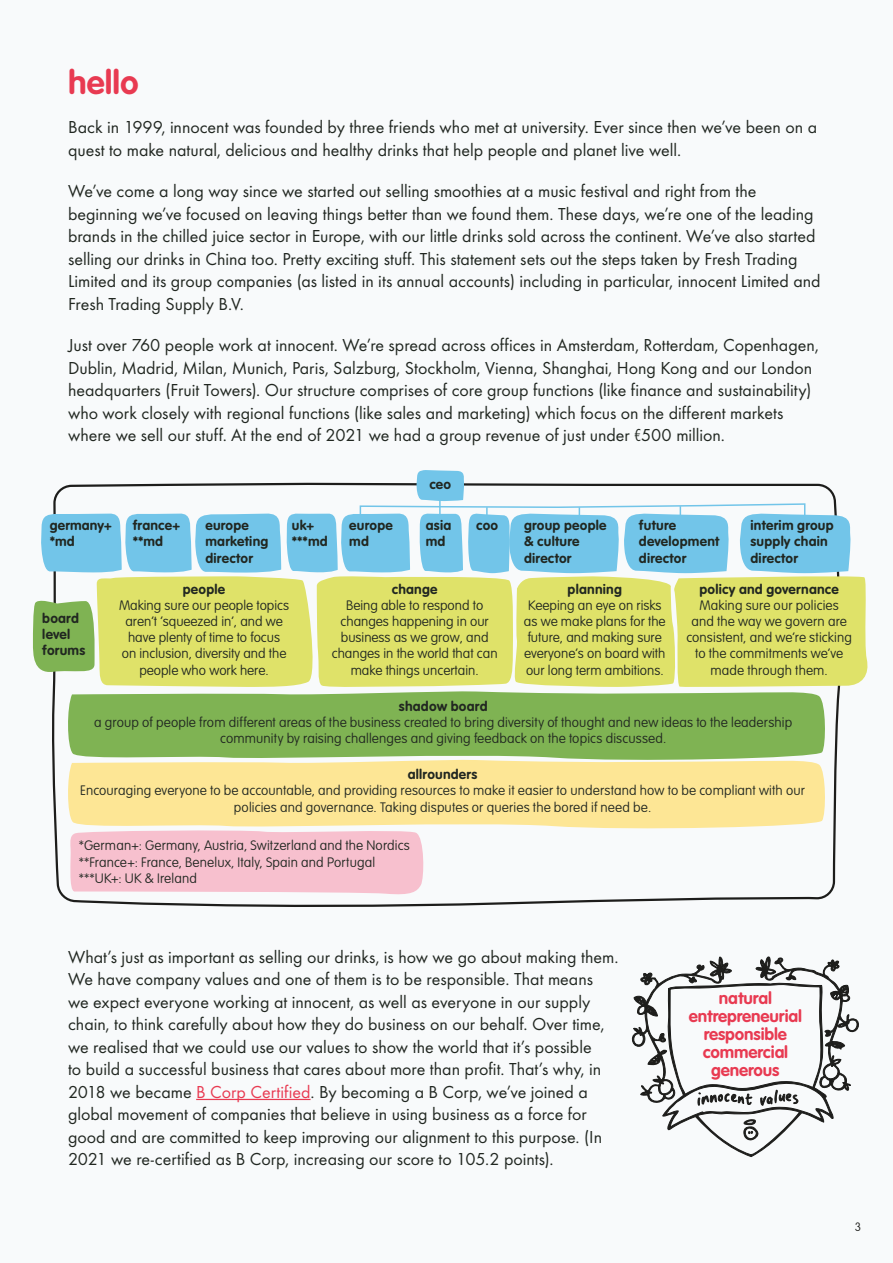
<style>
.page{position:relative;width:893px;height:1263px;background:#f8fafb}
.page>*{position:absolute;margin:0;border:0;box-sizing:border-box;transform-origin:0 0}
.Heading_2___berry{font:700 33px "innocentheadline";color:#e83a51}
.Body___black{font:18px/22.5px "innocentbook";color:#212721}
.t1{font:700 16.8px "innocentheadline";letter-spacing:-.01em;color:#e83a51}
.Body___supporting_vi{font:100 13.5px/16.2px "innocentheadline";letter-spacing:.005em;color:#212721;text-align:center}
.Heading___supporting{font:700 13.5px/16.2px "innocentheadline";letter-spacing:.015em;color:#212721}
.t2{font:100 12px "innocentheadline";color:#1d1d1b}
.s1{font-family:"Futura New Cond"}
.s2{color:#e83a51}
</style>
<div class="page">
<hr style="left:196px;top:1099px;width:115px;height:1px;background:#e83a51">
<svg style="left:52px;top:688px;width:788px;height:219px"></svg>
<svg style="left:68px;top:831px;width:357px;height:65px;background:#f7c4d1"></svg>
<svg style="left:67px;top:690px;width:759px;height:69px;background:#88b860"></svg>
<svg style="left:67px;top:759px;width:759px;height:72px;background:#fce8a0"></svg>
<svg style="left:33px;top:470px;width:835px;height:218px"></svg>
<svg style="left:631px;top:957px;width:228px;height:200px"></svg>
<p class="Heading_2___berry" style="left:68px;top:63px;width:72px">hello</p>
<p class="Body___black" style="left:68px;top:116px;width:751px">Back in 1999, innocent was founded by three friends who met at university. Ever since then we’ve been on a quest to make natural, delicious and healthy drinks that help people and planet live well.</p>
<p class="Body___black" style="left:68px;top:180px;width:754px">We’ve come a long way since we started out selling smoothies at a music festival and right from the beginning we’ve focused on leaving things better than we found them. These days, we’re one of the leading brands in the chilled juice sector in Europe, with our little drinks sold across the continent. We’ve also started selling our drinks in China too. Pretty exciting stuff. This statement sets out the steps taken by Fresh Trading Limited and its group companies (as listed in its annual accounts) including in particular, innocent Limited and Fresh Trading Supply B.V.</p>
<p class="Body___black" style="left:68px;top:334px;width:752px">Just over 760 people work at innocent. We’re spread across offices in Amsterdam, Rotterdam, Copenhagen, Dublin, Madrid, Milan, Munich, Paris, Salzburg, Stockholm, Vienna, Shanghai, Hong Kong and our London headquarters (Fruit Towers). Our structure comprises of core group functions (like finance and sustainability) who work closely with regional functions (like sales and marketing) which focus on the different markets where we sell our stuff. At the end of 2021 we had a group revenue of just under <span class="s1">€</span>500 million.</p>
<p class="Heading___supporting" style="left:429px;top:476px;width:23px">ceo</p>
<p class="Heading___supporting" style="left:50px;top:517px;width:64px">germany+</p>
<p class="Heading___supporting" style="left:50px;top:533px;width:26px">*md</p>
<p class="Heading___supporting" style="left:133px;top:517px;width:49px">france+ **md</p>
<p class="Heading___supporting" style="left:205px;top:517px;width:45px">europe</p>
<p class="Heading___supporting" style="left:205px;top:533px;width:64px">marketing</p>
<p class="Heading___supporting" style="left:205px;top:549px;width:49px">director</p>
<p class="Heading___supporting" style="left:292px;top:517px;width:24px">uk+</p>
<p class="Heading___supporting" style="left:292px;top:533px;width:37px">***md</p>
<p class="Heading___supporting" style="left:349px;top:517px;width:45px">europe</p>
<p class="Heading___supporting" style="left:349px;top:533px;width:21px">md</p>
<p class="Heading___supporting" style="left:426px;top:517px;width:27px">asia</p>
<p class="Heading___supporting" style="left:426px;top:533px;width:21px">md</p>
<p class="Heading___supporting" style="left:476px;top:517px;width:23px">coo</p>
<p class="Heading___supporting" style="left:524px;top:517px;width:84px">group people &amp; culture</p>
<p class="Heading___supporting" style="left:524px;top:549px;width:49px">director</p>
<p class="Heading___supporting" style="left:639px;top:517px;width:39px">future</p>
<p class="Heading___supporting" style="left:639px;top:533px;width:82px">development</p>
<p class="Heading___supporting" style="left:639px;top:549px;width:49px">director</p>
<p class="Heading___supporting" style="left:750px;top:517px;width:85px">interim group</p>
<p class="Heading___supporting" style="left:750px;top:533px;width:79px">supply chain</p>
<p class="Heading___supporting" style="left:750px;top:549px;width:49px">director</p>
<p class="Heading___supporting" style="left:42px;top:610px;width:45px">board level forums</p>
<p class="Heading___supporting" style="left:183px;top:580px;width:44px">people</p>
<p class="Body___supporting_vi" style="left:119px;top:597px;width:172px">Making sure our people topics aren’t ‘squeezed in’, and we have plenty of time to focus<br>on inclusion, diversity and the people who work here.</p>
<p class="Heading___supporting" style="left:392px;top:580px;width:47px">change</p>
<p class="Body___supporting_vi" style="left:332px;top:597px;width:167px">Being able to respond to changes happening in our business as we grow, and changes in the world that can make things uncertain.</p>
<p class="Heading___supporting" style="left:568px;top:580px;width:56px">planning</p>
<p class="Body___supporting_vi" style="left:524px;top:597px;width:143px">Keeping an eye on risks as we make plans for the future, and making sure everyone’s on board with our long term ambitions.</p>
<p class="Heading___supporting" style="left:699px;top:580px;width:141px">policy and governance</p>
<p class="Body___supporting_vi" style="left:686px;top:597px;width:167px">Making sure our policies<br>and the way we govern are consistent, and we’re sticking to the commitments we’ve made through them.</p>
<p class="Heading___supporting" style="left:399px;top:698px;width:90px">shadow board</p>
<p class="Body___supporting_vi" style="left:94px;top:714px;width:700px">a group of people from different areas of the business created to bring diversity of thought and new ideas to the leadership community by raising challenges and giving feedback on the topics discussed.</p>
<p class="Heading___supporting" style="left:408px;top:766px;width:71px">allrounders</p>
<p class="Body___supporting_vi" style="left:80px;top:782px;width:726px">Encouraging everyone to be accountable, and providing resources to make it easier to understand how to be compliant with our policies and governance. Taking disputes or queries the bored if need be.</p>
<p class="Body___supporting_vi" style="left:79px;top:837px;width:333px">*German+: Germany, Austria, Switzerland and the Nordics</p>
<p class="Body___supporting_vi" style="left:79px;top:854px;width:298px">**France+: France, Benelux, Italy, Spain and Portugal</p>
<p class="Body___supporting_vi" style="left:79px;top:870px;width:120px">***UK+: UK &amp; Ireland</p>
<p class="Body___black" style="left:68px;top:945px;width:552px">What’s just as important as selling our drinks, is how we go about making them.<br>We have company values and one of them is to be responsible. That means<br>we expect everyone working at innocent, as well as everyone in our supply chain, to think carefully about how they do business on our behalf. Over time, we realised that we could use our values to show the world that it’s possible<br>to build a successful business that cares about more than profit. That’s why, in 2018 we became <span class="s2">B Corp Certified</span>. By becoming a B Corp, we’ve joined a global movement of companies that believe in using business as a force for good and are committed to keep improving our alignment to this purpose. (In 2021 we re-certified as B Corp, increasing our score to 105.2 points).</p>
<p class="t1" style="left:719px;top:988px;width:55px">natural</p>
<p class="t1" style="left:689px;top:1006px;width:115px">entrepreneurial</p>
<p class="t1" style="left:704px;top:1024px;width:85px">responsible</p>
<p class="t1" style="left:703px;top:1042px;width:87px">commercial</p>
<p class="t1" style="left:711px;top:1060px;width:70px">generous</p>
<p class="t2" style="left:855px;top:1220px;width:8px">3</p>
</div>
